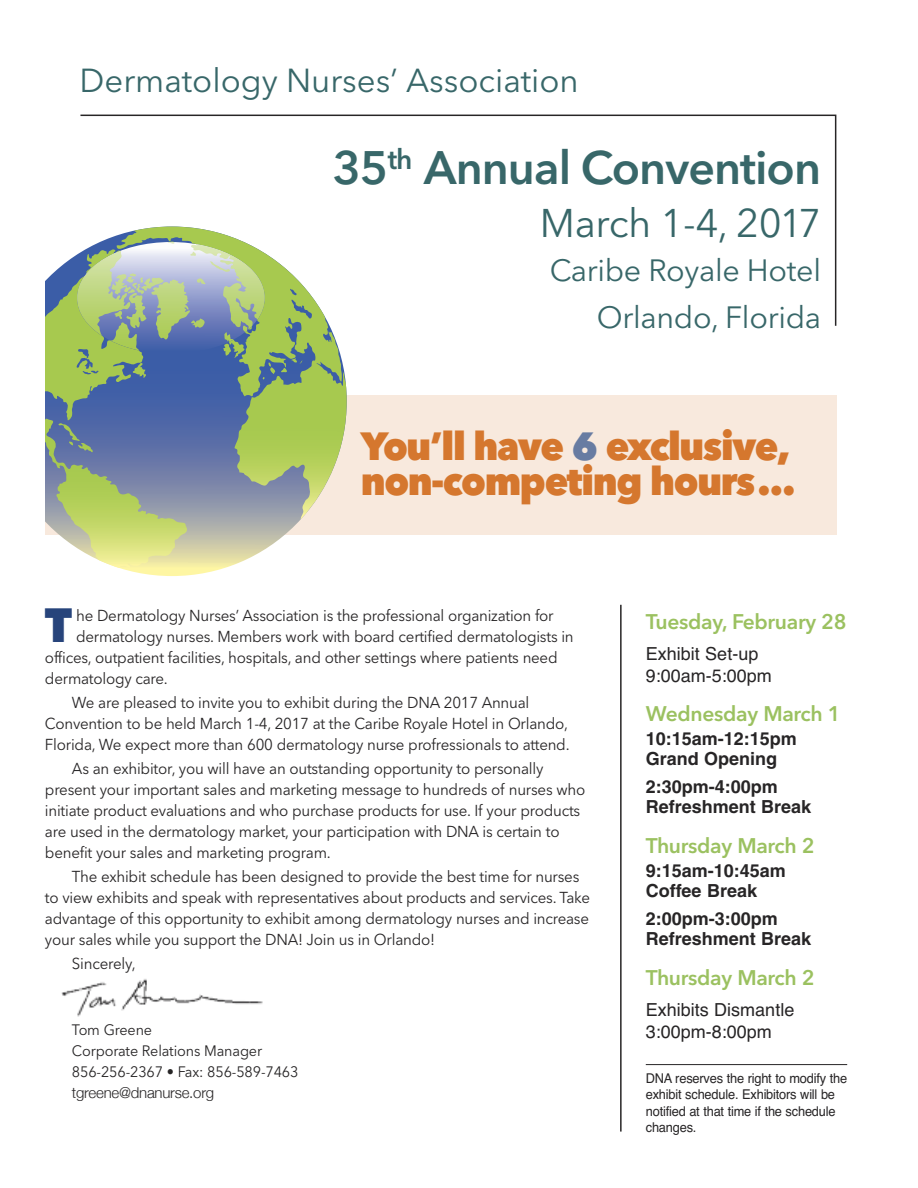
<style>
.page{position:relative;width:918px;height:1188px;background:#fff}
.page>*{position:absolute;margin:0;border:0;box-sizing:border-box;transform-origin:0 0}
.t1{font:800 47.55px "Avenir Next";color:#27447b;scale:.96 1}
.t2{font:600 46.5px "Avenir Next";letter-spacing:-.02em;color:#386769}
.t3{font:39.75px "Avenir Next";letter-spacing:-.01em;color:#386769}
.t4{font:800 39px/35.2px "Avenir Next";letter-spacing:-.035em;color:#d5772e;scale:.96 1}
.t5{font:33px "Avenir Next";color:#386769}
.t6{font:30.6px/47.1px "Avenir Next";letter-spacing:-.01em;color:#386769;text-align:right}
.t7{font:600 21px "Avenir Next";letter-spacing:-.015em;color:#9bc160}
.t8{font:700 18px/19.5px "Helvetica";color:#272526}
.t9{font:18px/21.6px "Helvetica";color:#272526}
.t10{font:15.75px/21px "Avenir Next";letter-spacing:-.015em;color:#272526;scale:.96 1}
.t11{font:15px/21px "Avenir Next";letter-spacing:-.01em;color:#272526;scale:.96 1}
.t12{font:300 15px "Helvetica Neue";letter-spacing:-.015em;color:#272526}
.t13{font:13.5px/16.5px "Helvetica";letter-spacing:-.015em;color:#272526;scale:.95 1}
.s1{color:#687ca2}
</style>
<div class="page">
<div style="left:45px;top:395px;width:791px;height:140px;background:#f8e9dd"></div>
<svg style="left:80px;top:114px;width:757px;height:212px"></svg>
<hr style="left:620px;top:605px;width:2px;height:527px;background:#272526">
<hr style="left:646px;top:1064px;width:201px;height:1px;background:#272526">
<svg style="left:45px;top:227px;width:302px;height:349px"></svg>
<svg style="left:45px;top:227px;width:301px;height:225px;background:#94ac96"></svg>
<img style="left:61px;top:979px;width:202px;height:38px">
<h3 class="t5" style="left:80px;top:53px;width:501px">Dermatology Nurses’ Association</h3>
<h2 class="t2" style="left:333px;top:128px;width:490px">35<sup>th</sup> Annual Convention</h2>
<h3 class="t3" style="left:540px;top:189px;width:283px">March 1-4, 2017</h3>
<h3 class="t6" style="left:550px;top:245px;width:273px">Caribe Royale Hotel<br>Orlando, Florida</h3>
<h3 class="t4" style="left:361px;top:428px;width:454px">You’ll have <span class="s1">6</span> exclusive, non-competing hours…</h3>
<h1 class="t1" style="left:45px;top:595px;width:30px">T</h1>
<p class="t10" style="left:76px;top:604px;width:499px">he Dermatology Nurses’ Association is the professional organization for</p>
<p class="t10" style="left:76px;top:625px;width:520px">dermatology nurses. Members work with board certified dermatologists in</p>
<p class="t10" style="left:45px;top:646px;width:536px">offices, outpatient facilities, hospitals, and other settings where patients need</p>
<p class="t10" style="left:45px;top:667px;width:130px">dermatology care.</p>
<p class="t10" style="left:45px;top:691px;width:548px;text-indent:27px">We are pleased to invite you to exhibit during the DNA 2017 Annual<br>Convention to be held March 1-4, 2017 at the Caribe Royale Hotel in Orlando,<br>Florida, We expect more than 600 dermatology nurse profressionals to attend.</p>
<p class="t10" style="left:45px;top:757px;width:564px;text-indent:27px">As an exhibitor, you will have an outstanding opportunity to personally present your important sales and marketing message to hundreds of nurses who initiate product evaluations and who purchase products for use. If your products are used in the dermatology market, your participation with DNA is certain to benefit your sales and marketing program.</p>
<p class="t10" style="left:45px;top:865px;width:569px;text-indent:27px">The exhibit schedule has been designed to provide the best time for nurses to view exhibits and speak with representatives about products and services. Take advantage of this opportunity to exhibit among dermatology nurses and increase your sales while you support the DNA! Join us in Orlando!</p>
<p class="t10" style="left:72px;top:952px;width:68px">Sincerely,</p>
<p class="t11" style="left:72px;top:1018px;width:237px">Tom Greene<br>Corporate Relations Manager<br>856-256-2367 • Fax: 856-589-7463</p>
<p class="t12" style="left:72px;top:1083px;width:144px">tgreene@dnanurse.org</p>
<h3 class="t7" style="left:646px;top:603px;width:202px">Tuesday, February 28</h3>
<p class="t9" style="left:646px;top:643px;width:128px">Exhibit Set-up<br>9:00am-5:00pm</p>
<h3 class="t7" style="left:646px;top:696px;width:196px">Wednesday March 1</h3>
<p class="t8" style="left:646px;top:731px;width:153px">10:15am-12:15pm<br>Grand Opening</p>
<p class="t8" style="left:646px;top:779px;width:167px">2:30pm-4:00pm<br>Refreshment Break</p>
<h3 class="t7" style="left:646px;top:828px;width:170px">Thursday March 2</h3>
<p class="t8" style="left:646px;top:863px;width:142px">9:15am-10:45am<br>Coffee Break</p>
<p class="t8" style="left:646px;top:911px;width:167px">2:00pm-3:00pm<br>Refreshment Break</p>
<h3 class="t7" style="left:646px;top:960px;width:170px">Thursday March 2</h3>
<p class="t9" style="left:646px;top:999px;width:150px">Exhibits Dismantle<br>3:00pm-8:00pm</p>
<p class="t13" style="left:646px;top:1070px;width:214px">DNA reserves the right to modify the exhibit schedule. Exhibitors will be notified at that time if the schedule changes.</p>
</div>
